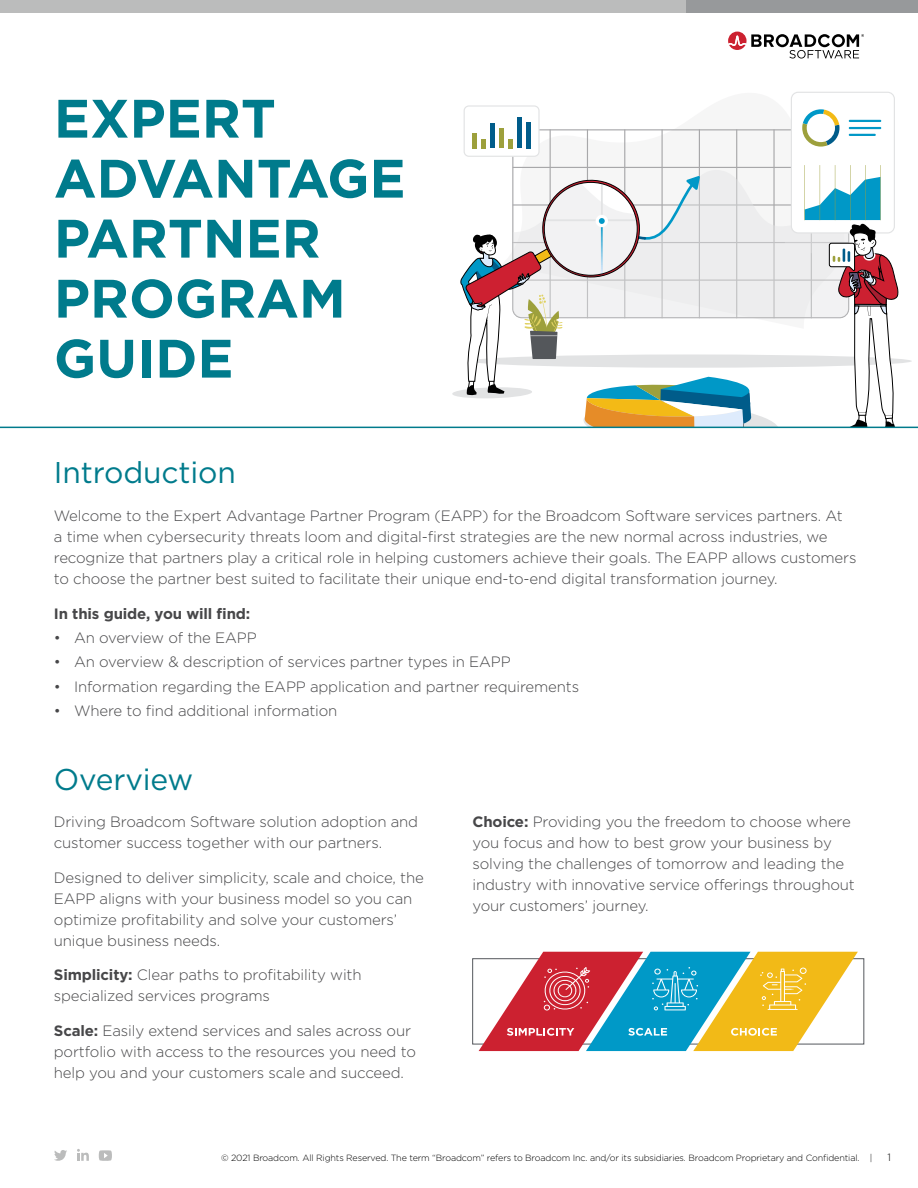
<style>
.page{position:relative;width:918px;height:1188px;background:#fff}
.page>*{position:absolute;margin:0;border:0;box-sizing:border-box;transform-origin:0 0}
.t1{font:700 54px/60px "Gotham";color:#007b8c}
.t2{font:30px "Gotham";letter-spacing:-.005em;color:#007b8c}
.t3{font:300 15px/21px "Gotham";letter-spacing:-.01em;color:#474749}
.t4{font:700 15px "Gotham";letter-spacing:-.01em;color:#474749}
.t5{font:300 10.5px "Gotham";color:#000}
.t6{font:300 9px "Gotham";letter-spacing:-.015em;color:#000}
.s1{font-weight:700}
</style>
<div class="page">
<div style="left:0;top:0;width:918px;height:13px;background:#bbbcbc"></div>
<div style="left:686px;top:0;width:232px;height:13px;background:#97999b"></div>
<svg style="left:54px;top:1150px;width:13px;height:11px"></svg>
<svg style="left:77px;top:1149px;width:12px;height:12px"></svg>
<svg style="left:99px;top:1150px;width:13px;height:11px"></svg>
<svg style="left:728px;top:32px;width:136px;height:27px"></svg>
<svg style="left:449px;top:92px;width:449px;height:335px"></svg>
<hr style="left:0;top:427px;width:918px;height:1px;background:#007b8c">
<svg style="left:479px;top:952px;width:379px;height:99px"></svg>
<h1 class="t1" style="left:54px;top:88px;width:353px">EXPERT<br>ADVANTAGE<br>PARTNER<br>PROGRAM<br>GUIDE</h1>
<h2 class="t2" style="left:54px;top:453px;width:183px">Introduction</h2>
<p class="t3" style="left:54px;top:505px;width:804px">Welcome to the Expert Advantage Partner Program (EAPP) for the Broadcom Software services partners. At<br>a time when cybersecurity threats loom and digital-first strategies are the new normal across industries, we recognize that partners play a critical role in helping customers achieve their goals. The EAPP allows customers to choose the partner best suited to facilitate their unique end-to-end digital transformation journey.</p>
<p class="t4" style="left:54px;top:603px;width:198px">In this guide, you will find:</p>
<p class="t3" style="left:54px;top:627px;width:204px">• An overview of the EAPP</p>
<p class="t3" style="left:54px;top:651px;width:458px">• An overview &amp; description of services partner types in EAPP</p>
<p class="t3" style="left:54px;top:675px;width:527px">• Information regarding the EAPP application and partner requirements</p>
<p class="t3" style="left:54px;top:700px;width:285px">• Where to find additional information</p>
<h2 class="t2" style="left:54px;top:760px;width:141px">Overview</h2>
<p class="t3" style="left:54px;top:811px;width:366px">Driving Broadcom Software solution adoption and customer success together with our partners.</p>
<p class="t3" style="left:54px;top:867px;width:372px">Designed to deliver simplicity, scale and choice, the EAPP aligns with your business model so you can optimize profitability and solve your customers’ unique business needs.</p>
<p class="t3" style="left:54px;top:964px;width:309px"><span class="s1">Simplicity:</span> Clear paths to profitability with specialized services programs</p>
<p class="t3" style="left:54px;top:1020px;width:364px"><span class="s1">Scale:</span> Easily extend services and sales across our portfolio with access to the resources you need to help you and your customers scale and succeed.</p>
<p class="t3" style="left:472px;top:811px;width:384px"><span class="s1">Choice:</span> Providing you the freedom to choose where you focus and how to best grow your business by solving the challenges of tomorrow and leading the industry with innovative service offerings throughout your customers’ journey.</p>
<p class="t6" style="left:221px;top:1152px;width:653px">© 2021 Broadcom. All Rights Reserved. The term “Broadcom” refers to Broadcom Inc. and/or its subsidiaries. Broadcom Proprietary and Confidential. |</p>
<p class="t5" style="left:887px;top:1151px;width:5px">1</p>
</div>
